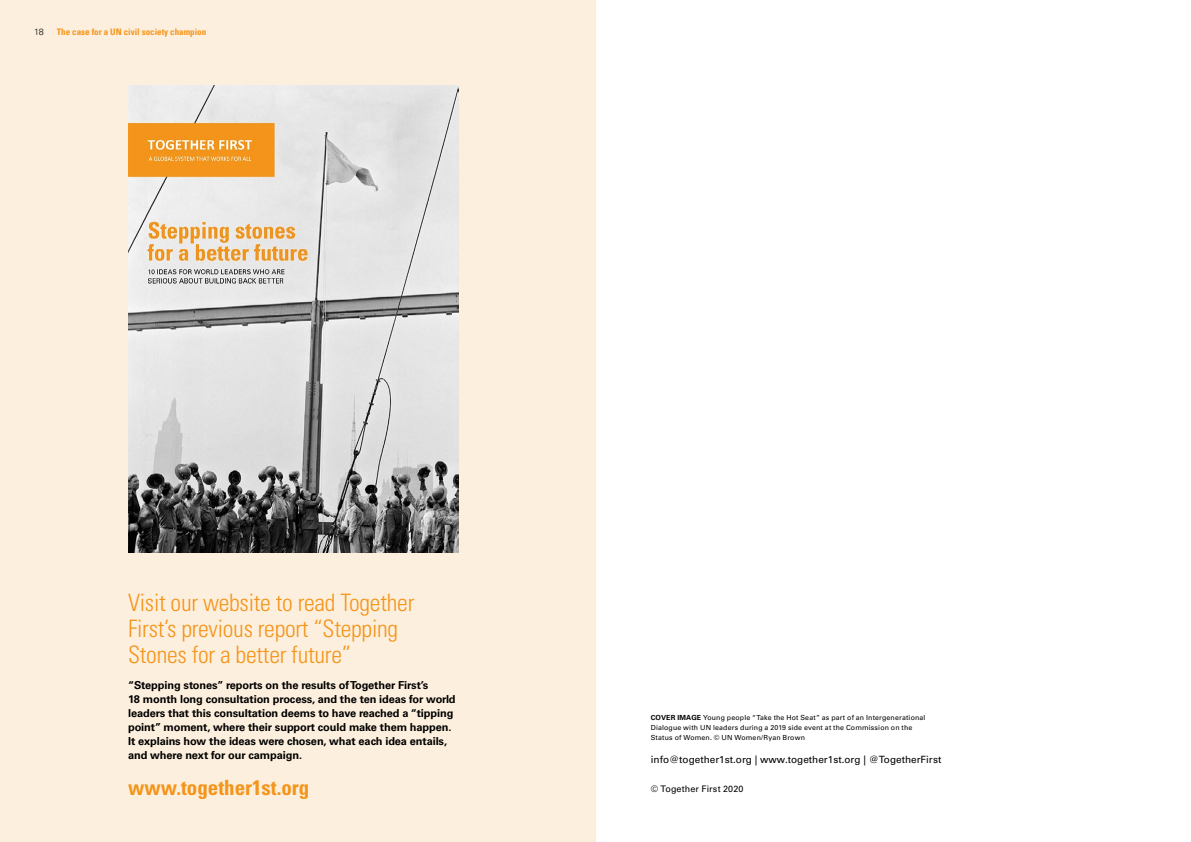
<style>
.page{position:relative;width:1191px;height:842px;background:#fff}
.page>*{position:absolute;margin:0;border:0;box-sizing:border-box;transform-origin:0 0}
.t1{font:300 condensed 24px/26px "Univers LT Std";letter-spacing:-.01em;color:#f4951b}
.t2{font:700 condensed 21px "Univers LT Std";color:#f4951b}
.t3{font:700 11px/14px "Univers LT Std";letter-spacing:-.01em;color:#000}
.t4{font:10px "Univers LT Std";color:#000}
.t5{font:700 condensed 9px "Univers LT Std";color:#f4951b}
.t6{font:9px "Univers LT Std";letter-spacing:.01em;color:#000}
.t7{font:300 9px "Univers LT Std";color:#000}
.t8{font:7px/10px "Univers LT Std";letter-spacing:.02em;color:#000}
.s1{font-weight:700}
</style>
<div class="page">
<div style="left:0;top:0;width:595px;height:842px;background:#fdefdd"></div>
<img style="left:128px;top:85px;width:331px;height:468px">
<p class="t7" style="left:34px;top:26px;width:11px">18</p>
<p class="t5" style="left:57px;top:26px;width:151px">The case for a UN civil society champion</p>
<h1 class="t1" style="left:128px;top:590px;width:288px">Visit our website to read Together<br>First’s previous report “Stepping<br>Stones for a better future”</h1>
<p class="t3" style="left:128px;top:678px;width:329px">“Stepping stones” reports on the results of Together First’s<br>18 month long consultation process, and the ten ideas for world leaders that this consultation deems to have reached a “tipping point” moment, where their support could make them happen.<br>It explains how the ideas were chosen, what each idea entails, and where next for our campaign.</p>
<h2 class="t2" style="left:128px;top:775px;width:183px">www.together1st.org</h2>
<p class="t8" style="left:651px;top:713px;width:276px"><span class="s1">COVER IMAGE</span> Young people “Take the Hot Seat” as part of an Intergenerational<br>Dialogue with UN leaders during a 2019 side event at the Commission on the<br>Status of Women. © UN Women/Ryan Brown</p>
<p class="t4" style="left:651px;top:753px;width:292px">info@together1st.org | www.together1st.org | @TogetherFirst</p>
<p class="t6" style="left:651px;top:783px;width:94px">© Together First 2020</p>
</div>
